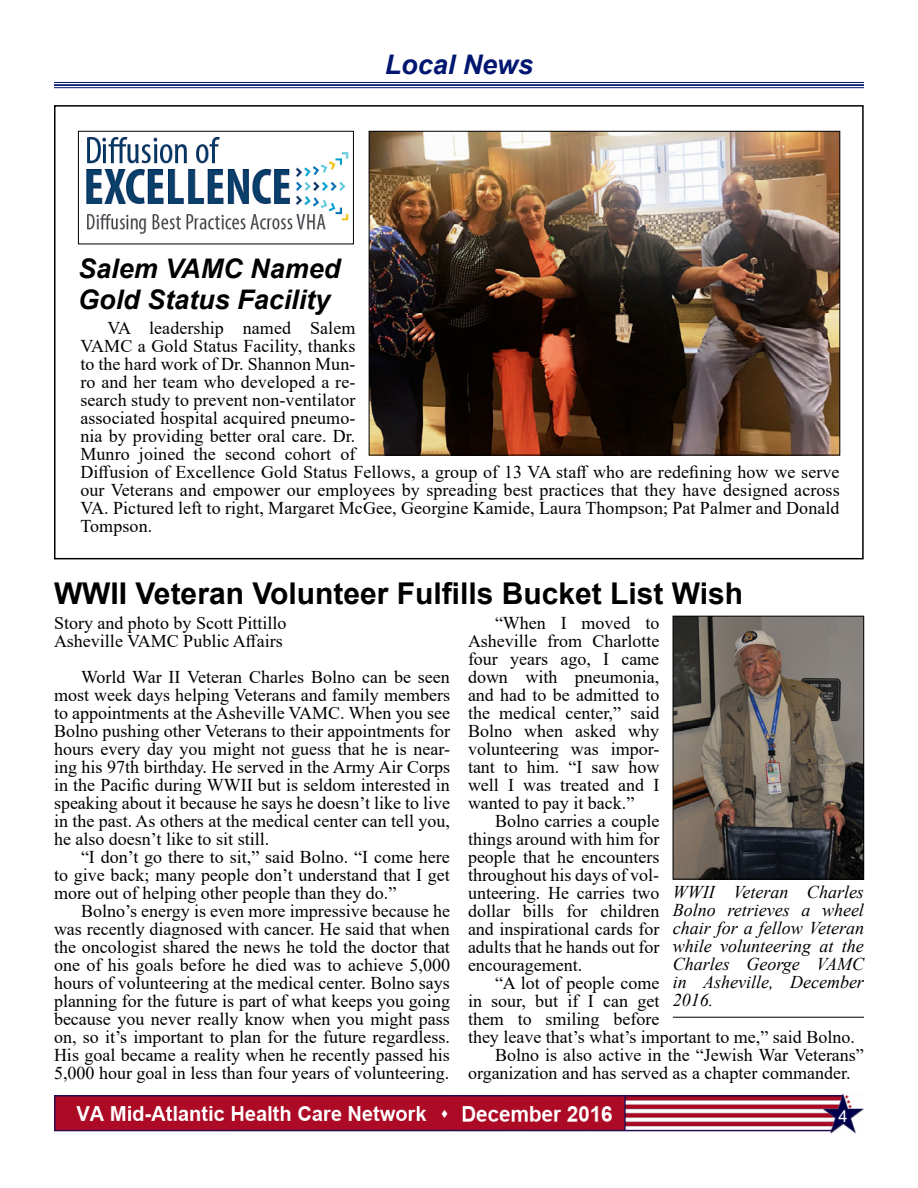
<style>
.page{position:relative;width:918px;height:1188px;background:#fff}
.page>*{position:absolute;margin:0;border:0;box-sizing:border-box;transform-origin:0 0}
.t1{font:700 30px "Arial";color:#000}
.t2{font:italic 700 27px/31.5px "Arial";color:#000}
.t3{font:italic 700 27px "Arial";color:#001670}
.t4{font:18px/18px "Times New Roman";color:#000;text-align:justify}
.t5{font:italic 18px/18px "Times New Roman";color:#000}
.t6{font:16.5px "Arial";color:#fff}
</style>
<div class="page">
<hr style="left:54px;top:82px;width:810px;height:1px;background:#001670">
<hr style="left:54px;top:84px;width:810px;height:2px;background:#001670">
<hr style="left:54px;top:87px;width:810px;height:1px;background:#001670">
<hr style="left:673px;top:1017px;width:191px;height:1px;background:#000">
<div style="left:54px;top:105px;width:810px;height:454px;border:2px solid #000"></div>
<img style="left:54px;top:1093px;width:810px;height:41px">
<img style="left:86px;top:137px;width:263px;height:97px">
<div style="left:78px;top:131px;width:276px;height:113px;border:1px solid #000"></div>
<img style="left:371px;top:133px;width:467px;height:320px">
<div style="left:369px;top:131px;width:471px;height:324px;border:1px solid #000"></div>
<img style="left:675px;top:618px;width:187px;height:259px">
<div style="left:673px;top:616px;width:191px;height:263px;border:1px solid #000"></div>
<h2 class="t3" style="left:385px;top:46px;width:150px">Local News</h2>
<h2 class="t2" style="left:78px;top:253px;width:264px">Salem VAMC Named<br>Gold Status Facility</h2>
<p class="t4" style="left:107px;top:318px;width:250px">VA leadership named Salem</p>
<p class="t4" style="left:80px;top:336px;width:761px;text-align:left">VAMC a Gold Status Facility, thanks<br>to the hard work of Dr. Shannon Mun-<br>ro and her team who developed a re-<br>search study to prevent non-ventilator<br>associated hospital acquired pneumo-<br>nia by providing better oral care. Dr.<br>Munro joined the second cohort of<br>Diffusion of Excellence Gold Status Fellows, a group of 13 VA staff who are redefining how we serve</p>
<p class="t4" style="left:80px;top:480px;width:761px">our Veterans and empower our employees by spreading best practices that they have designed across</p>
<p class="t4" style="left:80px;top:498px;width:761px">VA. Pictured left to right, Margaret McGee, Georgine Kamide, Laura Thompson; Pat Palmer and Donald<br>Tompson.</p>
<p class="t1" style="left:54px;top:573px;width:691px">WWII Veteran Volunteer Fulfills Bucket List Wish</p>
<p class="t4" style="left:54px;top:613px;width:234px">Story and photo by Scott Pittillo</p>
<p class="t4" style="left:54px;top:631px;width:230px">Asheville VAMC Public Affairs</p>
<p class="t4" style="left:54px;top:667px;width:398px;text-indent:27px">World War II Veteran Charles Bolno can be seen most week days helping Veterans and family members to appointments at the Asheville VAMC. When you see Bolno pushing other Veterans to their appointments for hours every day you might not guess that he is near&shy;ing his 97th birthday. He served in the Army Air Corps in the Pacific during WWII but is seldom interested in speaking about it because he says he doesn’t like to live in the past. As others at the medical center can tell you, he also doesn’t like to sit still.</p>
<p class="t4" style="left:54px;top:847px;width:397px;text-indent:27px">“I don’t go there to sit,” said Bolno. “I come here to give back; many people don’t understand that I get more out of helping other people than they do.”</p>
<p class="t4" style="left:81px;top:901px;width:371px">Bolno’s energy is even more impressive because he</p>
<p class="t4" style="left:54px;top:919px;width:397px">was recently diagnosed with cancer. He said that when</p>
<p class="t4" style="left:54px;top:937px;width:398px">the oncologist shared the news he told the doctor that</p>
<p class="t4" style="left:54px;top:955px;width:398px">one of his goals before he died was to achieve 5,000 hours of volunteering at the medical center. Bolno says planning for the future is part of what keeps you going because you never really know when you might pass on, so it’s important to plan for the future regardless.</p>
<p class="t4" style="left:54px;top:1045px;width:397px">His goal became a reality when he recently passed his</p>
<p class="t4" style="left:54px;top:1063px;width:397px">5,000 hour goal in less than four years of volunteering.</p>
<p class="t4" style="left:468px;top:613px;width:193px;text-indent:27px">“When I moved to Asheville from Charlotte four years ago, I came down with pneumonia, and had to be admitted to the medical center,” said Bolno when asked why volunteering was impor&shy;tant to him. “I saw how well I was treated and I wanted to pay it back.”</p>
<p class="t4" style="left:468px;top:811px;width:193px;text-indent:27px">Bolno carries a couple things around with him for people that he encounters throughout his days of vol&shy;unteering. He carries two dollar bills for children and inspirational cards for adults that he hands out for encouragement.</p>
<p class="t4" style="left:468px;top:973px;width:388px;text-align:left;text-indent:27px">“A lot of people come<br>in sour, but if I can get<br>them to smiling before<br>they leave that’s what’s important to me,” said Bolno.</p>
<p class="t4" style="left:495px;top:1045px;width:370px">Bolno is also active in the “Jewish War Veterans”</p>
<p class="t4" style="left:468px;top:1063px;width:384px">organization and has served as a chapter commander.</p>
<p class="t5" style="left:673px;top:882px;width:193px">WWII Veteran Charles</p>
<p class="t5" style="left:673px;top:900px;width:193px">Bolno retrieves a wheel</p>
<p class="t5" style="left:673px;top:918px;width:193px">chair for a fellow Veteran while volunteering at the</p>
<p class="t5" style="left:673px;top:954px;width:193px;text-align:justify">Charles George VAMC in Asheville, December 2016.</p>
<p class="t6" style="left:838px;top:1105px;width:11px">4</p>
</div>
